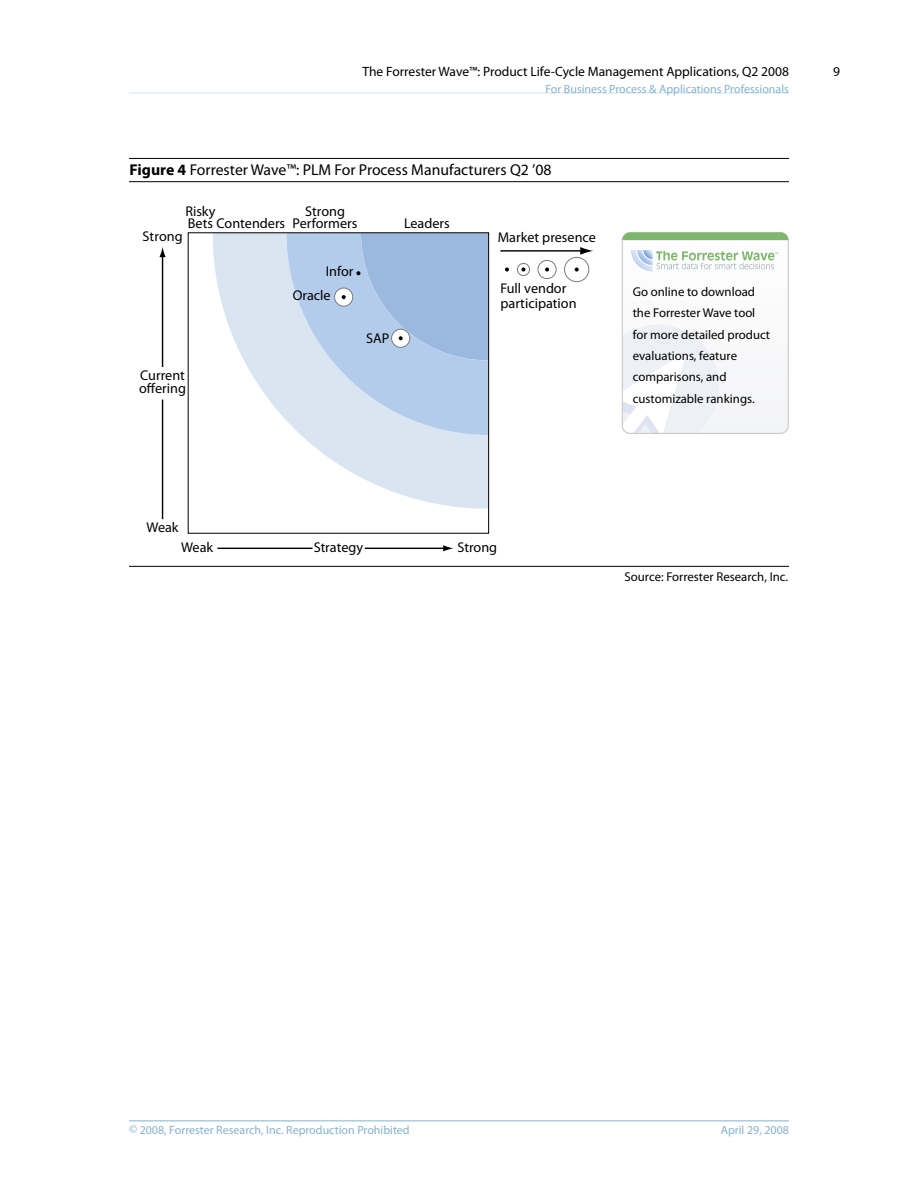
<style>
.page{position:relative;width:918px;height:1188px;background:#fff}
.page>*{position:absolute;margin:0;border:0;box-sizing:border-box;transform-origin:0 0}
.t1{font:15.75px "Myriad Pro";color:#000}
.t2{font:14.25px/12.1px "Myriad Pro";color:#000}
.t3{font:14.25px "Myriad";color:#000}
.t4{font:13.5px "Myriad Pro";color:#000}
.t5{font:12.75px/21.3px "Myriad Pro";color:#000}
.t6{font:12px "Myriad Pro";color:#84b2cf}
.s1{font-weight:700}
</style>
<div class="page">
<hr style="left:129px;top:1120px;width:660px;height:1px;background:#84b2cf">
<hr style="left:129px;top:93px;width:660px;height:1px;background:#d4e4ee">
<hr style="left:129px;top:158px;width:660px;height:1px;background:#000">
<hr style="left:129px;top:181px;width:660px;height:1px;background:#000">
<hr style="left:129px;top:566px;width:660px;height:1px;background:#000">
<div style="left:622px;top:232px;width:166px;height:201px;background:#fafafb;border-radius:8px"></div>
<svg style="left:622px;top:325px;width:97px;height:107px"></svg>
<div style="left:622px;top:232px;width:167px;height:202px;border:1px solid #cac9cd;border-radius:8px"></div>
<svg style="left:622px;top:232px;width:166px;height:8px"></svg>
<svg style="left:631px;top:250px;width:147px;height:22px"></svg>
<svg style="left:213px;top:234px;width:274px;height:275px;fill:#dae5f2"></svg>
<hr style="left:217px;top:548px;width:96px;height:1px;background:#000">
<hr style="left:365px;top:548px;width:80px;height:1px;background:#000">
<svg style="left:443px;top:545px;width:11px;height:6px"></svg>
<hr style="left:162px;top:400px;width:1px;height:119px;background:#000">
<hr style="left:162px;top:255px;width:1px;height:112px;background:#000">
<svg style="left:159px;top:247px;width:7px;height:10px"></svg>
<hr style="left:500px;top:250px;width:83px;height:2px;background:#000">
<svg style="left:580px;top:247px;width:13px;height:8px"></svg>
<div style="left:517px;top:263px;width:13px;height:13px;border:1px solid #797b7d;border-radius:50%"></div>
<svg style="left:521px;top:267px;width:5px;height:5px"></svg>
<svg style="left:505px;top:267px;width:4px;height:5px"></svg>
<div style="left:538px;top:260px;width:19px;height:19px;border:1px solid #797b7d;border-radius:50%"></div>
<svg style="left:545px;top:267px;width:4px;height:5px"></svg>
<div style="left:564px;top:257px;width:25px;height:25px;border:1px solid #797b7d;border-radius:50%"></div>
<svg style="left:575px;top:267px;width:4px;height:5px"></svg>
<svg style="left:286px;top:233px;width:203px;height:202px;background:#b4cae7"></svg>
<p class="t4" style="left:363px;top:64px;width:428px">The Forrester Wave™: Product Life-Cycle Management Applications, Q2 2008</p>
<p class="t6" style="left:545px;top:82px;width:245px">For Business Process &amp; Applications Professionals</p>
<p class="t1" style="left:130px;top:161px;width:424px"><span class="s1">Figure 4</span> Forrester Wave™: PLM For Process Manufacturers Q2 ’08</p>
<p class="t2" style="left:185px;top:205px;width:101px">Risky<br>Bets Contenders</p>
<p class="t2" style="left:292px;top:205px;width:67px;text-align:center">Strong<br>Performers</p>
<p class="t2" style="left:404px;top:217px;width:47px">Leaders</p>
<p class="t2" style="left:143px;top:231px;width:41px">Strong</p>
<p class="t2" style="left:498px;top:232px;width:100px">Market presence</p>
<p class="t2" style="left:139px;top:369px;width:48px;line-height:12.9px">Current offering</p>
<p class="t3" style="left:326px;top:264px;width:29px">Infor</p>
<p class="t3" style="left:293px;top:288px;width:39px">Oracle</p>
<p class="t3" style="left:366px;top:331px;width:25px">SAP</p>
<p class="t2" style="left:500px;top:282px;width:78px;line-height:14.2px">Full vendor participation</p>
<p class="t5" style="left:633px;top:281px;width:139px">Go online to download the Forrester Wave tool for more detailed product evaluations, feature comparisons, and customizable rankings.</p>
<p class="t4" style="left:833px;top:64px;width:8px">9</p>
<p class="t2" style="left:146px;top:521px;width:34px">Weak</p>
<p class="t2" style="left:181px;top:541px;width:34px">Weak</p>
<p class="t2" style="left:314px;top:541px;width:51px">Strategy</p>
<p class="t2" style="left:457px;top:541px;width:41px">Strong</p>
<p class="t5" style="left:625px;top:566px;width:165px">Source: Forrester Research, Inc.</p>
<p class="t6" style="left:129px;top:1123px;width:282px">© 2008, Forrester Research, Inc. Reproduction Prohibited</p>
<p class="t6" style="left:721px;top:1123px;width:70px">April 29, 2008</p>
</div>
